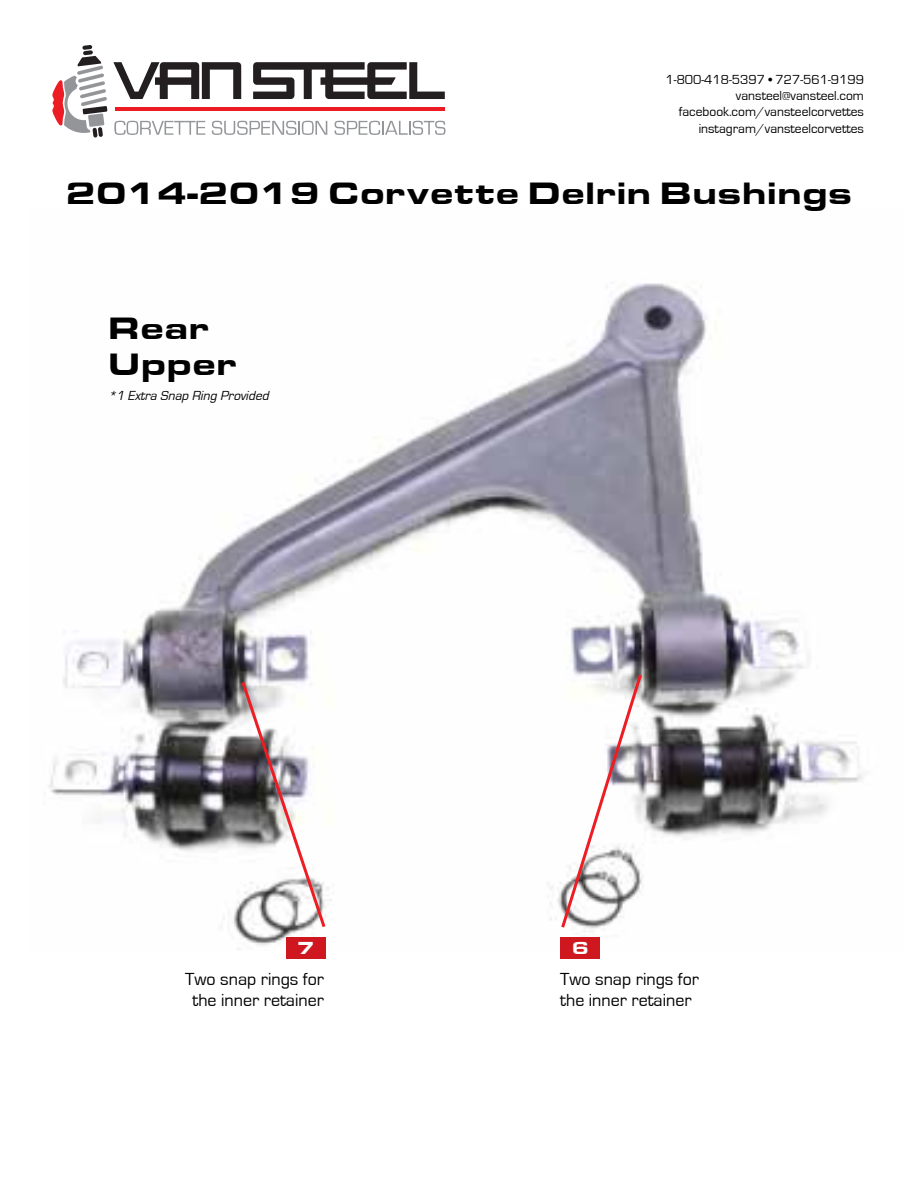
<style>
.page{position:relative;width:918px;height:1188px;background:#fff}
.page>*{position:absolute;margin:0;border:0;box-sizing:border-box;transform-origin:0 0}
.t1{font:900 31.95px/35.8px "Eurostile Extended";color:#000}
.t2{font:18px/21.6px "Eurostile";color:#000;text-align:center}
.t3{font:900 18px "Eurostile Extended";color:#fff}
.t4{font:13.5px/16.2px "Eurostile";color:#000;text-align:right}
.t5{font:italic 13.5px "Eurostile";color:#000}
</style>
<div class="page">
<svg style="left:52px;top:45px;width:55px;height:93px"></svg>
<hr style="left:115px;top:107px;width:330px;height:3px;background:#ed1c24">
<svg style="left:113px;top:62px;width:128px;height:37px"></svg>
<svg style="left:253px;top:62px;width:192px;height:37px"></svg>
<svg style="left:114px;top:121px;width:91px;height:14px"></svg>
<svg style="left:212px;top:121px;width:115px;height:14px"></svg>
<svg style="left:335px;top:121px;width:111px;height:14px"></svg>
<img style="left:48px;top:283px;width:815px;height:667px">
<div style="left:286px;top:938px;width:40px;height:21px;background:#ce171e"></div>
<div style="left:561px;top:938px;width:39px;height:21px;background:#ce171e"></div>
<svg style="left:559px;top:671px;width:85px;height:260px"></svg>
<svg style="left:239px;top:679px;width:89px;height:251px"></svg>
<p class="t4" style="left:666px;top:72px;width:200px">1-800-418-5397 • 727-561-9199 vansteel@vansteel.com facebook.com/vansteelcorvettes instagram/vansteelcorvettes</p>
<h1 class="t1" style="left:66px;top:176px;width:788px">2014-2019 Corvette Delrin Bushings</h1>
<h1 class="t1" style="left:108px;top:311px;width:131px">Rear<br>Upper</h1>
<p class="t5" style="left:108px;top:389px;width:165px">*1 Extra Snap Ring Provided</p>
<h2 class="t3" style="left:297px;top:937px;width:19px">7</h2>
<h2 class="t3" style="left:572px;top:937px;width:19px">6</h2>
<h2 class="t2" style="left:185px;top:968px;width:140px">Two snap rings for the inner retainer</h2>
<h2 class="t2" style="left:560px;top:968px;width:140px;text-align:left">Two snap rings for the inner retainer</h2>
</div>
